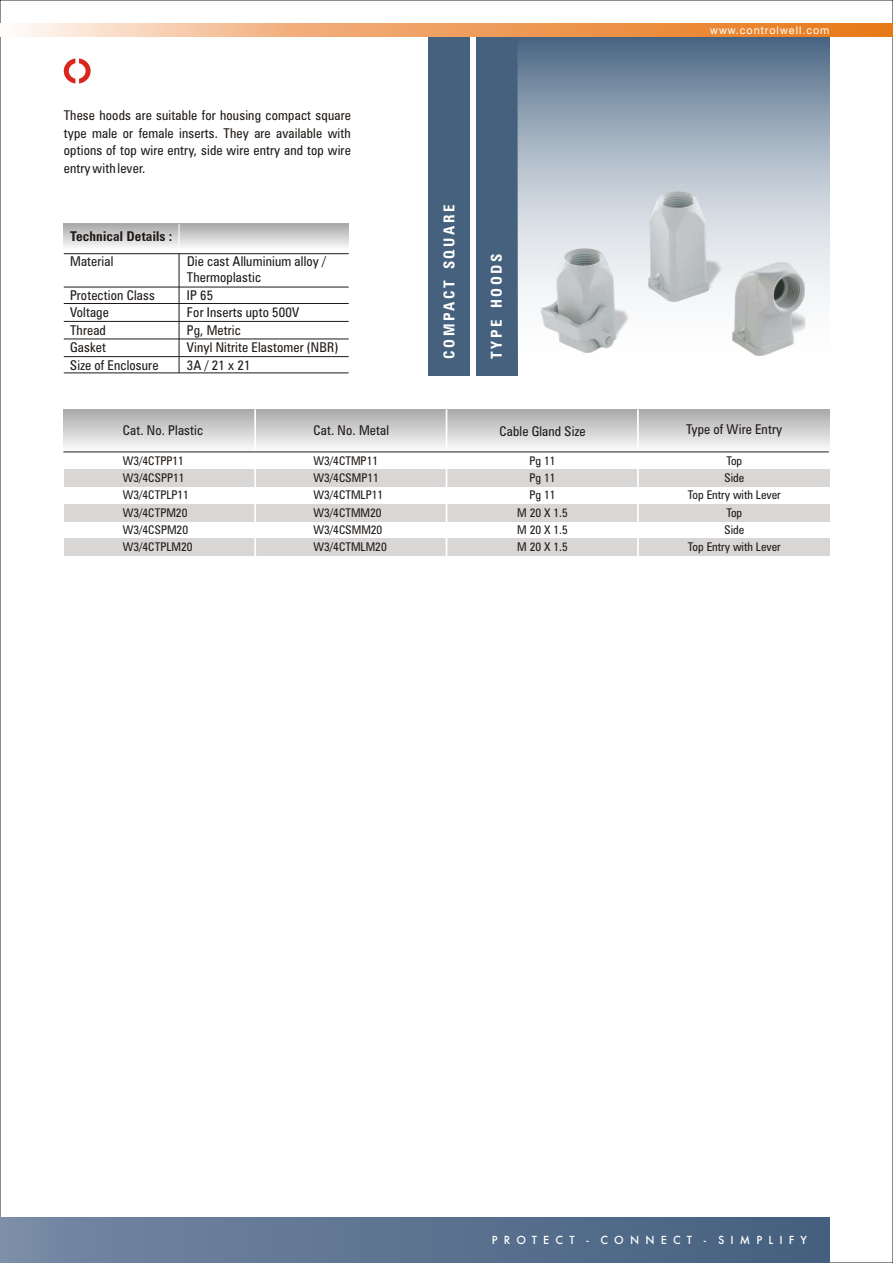
<style>
.page{position:relative;width:893px;height:1263px;background:#fff}
.page>*{position:absolute;margin:0;border:0;box-sizing:border-box;transform-origin:0 0}
.t1{font:700 condensed 15px "Zurich BT";letter-spacing:.17em;color:#fff}
.t2{font:condensed 13.5px/17.9px "Zurich BT";letter-spacing:.01em;color:#1f1a17}
.t3{font:700 condensed 13.5px "Zurich BT";letter-spacing:.01em;color:#1f1a17}
.t4{font:500 12.3px "Futura TEE";letter-spacing:.505em;color:#fff}
.t5{font:condensed 12px/17.2px "Zurich BT";color:#1f1a17;text-align:center}
.t6{font:10.65px "Swiss 721 BT";letter-spacing:.095em;color:#fff}
</style>
<div class="page">
<div style="left:476px;top:36px;width:41px;height:340px;background:#45617d"></div>
<div style="left:428px;top:36px;width:41px;height:340px;background:#45617d"></div>
<svg style="left:517px;top:36px;width:312px;height:340px"></svg>
<svg style="left:18px;top:24px;width:875px;height:12px;background:#f0a76c"></svg>
<svg style="left:64px;top:58px;width:27px;height:25px"></svg>
<div style="left:64px;top:409px;width:765px;height:43px;background:linear-gradient(to bottom,#a9a8a8,#fdfdfd)"></div>
<div style="left:64px;top:470px;width:765px;height:17px;background:#d9d6d6"></div>
<div style="left:64px;top:504px;width:765px;height:17px;background:#d9d6d6"></div>
<div style="left:64px;top:539px;width:765px;height:17px;background:#d9d6d6"></div>
<hr style="left:254px;top:409px;width:2px;height:149px;background:#fff">
<hr style="left:446px;top:409px;width:1px;height:149px;background:#fff">
<hr style="left:637px;top:409px;width:2px;height:149px;background:#fff">
<hr style="left:63px;top:451px;width:766px;height:1px;background:#1f1a17">
<svg style="left:64px;top:224px;width:285px;height:23px;background:#cecece"></svg>
<hr style="left:64px;top:303px;width:285px;height:1px;background:#1f1a17">
<hr style="left:64px;top:321px;width:285px;height:1px;background:#1f1a17">
<hr style="left:64px;top:338px;width:285px;height:1px;background:#1f1a17">
<hr style="left:64px;top:356px;width:285px;height:1px;background:#1f1a17">
<hr style="left:64px;top:253px;width:285px;height:1px;background:#1f1a17">
<hr style="left:179px;top:254px;width:1px;height:119px;background:#1f1a17">
<svg style="left:179px;top:224px;width:1px;height:23px"></svg>
<hr style="left:64px;top:287px;width:285px;height:1px;background:#1f1a17">
<hr style="left:64px;top:372px;width:285px;height:1px;background:#1f1a17">
<img style="left:804px;top:308px;width:2px;height:40px">
<img style="left:732px;top:262px;width:72px;height:93px">
<img style="left:615px;top:308px;width:16px;height:37px">
<img style="left:647px;top:259px;width:77px;height:36px">
<img style="left:648px;top:192px;width:61px;height:109px">
<img style="left:540px;top:249px;width:75px;height:103px">
<div style="left:1px;top:1217px;width:828px;height:46px;background:linear-gradient(to right,#7689a4,#435f7d)"></div>
<p class="t2" style="left:64px;top:107px;width:289px;text-align:justify">These hoods are suitable for housing compact square type male or female inserts. They are available with options of top wire entry, side wire entry and top wire entry with lever.</p>
<p class="t3" style="left:70px;top:231px;width:104px">Technical Details :</p>
<p class="t2" style="left:70px;top:254px;width:45px">Material</p>
<p class="t2" style="left:187px;top:255px;width:141px;line-height:16.2px">Die cast Alluminium alloy /<br>Thermoplastic</p>
<p class="t2" style="left:70px;top:287px;width:86px">Protection Class</p>
<p class="t2" style="left:187px;top:287px;width:28px">IP 65</p>
<p class="t2" style="left:70px;top:305px;width:40px">Voltage</p>
<p class="t2" style="left:187px;top:305px;width:114px">For Inserts upto 500V</p>
<p class="t2" style="left:70px;top:322px;width:37px">Thread</p>
<p class="t2" style="left:187px;top:322px;width:56px">Pg, Metric</p>
<p class="t2" style="left:70px;top:340px;width:37px">Gasket</p>
<p class="t2" style="left:187px;top:340px;width:153px">Vinyl Nitrite Elastomer (NBR)</p>
<p class="t2" style="left:70px;top:357px;width:90px">Size of Enclosure</p>
<p class="t2" style="left:187px;top:357px;width:65px">3A / 21 x 21</p>
<p class="t2" style="left:123px;top:423px;width:82px">Cat. No. Plastic</p>
<p class="t5" style="left:123px;top:453px;width:71px;text-align:left">W3/4CTPP11<br>W3/4CSPP11<br>W3/4CTPLP11<br>W3/4CTPM20<br>W3/4CSPM20<br>W3/4CTPLM20</p>
<p class="t2" style="left:314px;top:423px;width:77px">Cat. No. Metal</p>
<p class="t5" style="left:314px;top:453px;width:75px;text-align:left">W3/4CTMP11<br>W3/4CSMP11<br>W3/4CTMLP11<br>W3/4CTMM20<br>W3/4CSMM20<br>W3/4CTMLM20</p>
<p class="t1" style="left:443px;top:359px;width:155px;rotate:-90deg">COMPACT SQUARE</p>
<p class="t1" style="left:490px;top:359px;width:107px;rotate:-90deg">TYPE HOODS</p>
<p class="t2" style="left:499px;top:423px;width:88px">Cable Gland Size</p>
<p class="t5" style="left:517px;top:453px;width:52px">Pg 11<br>Pg 11<br>Pg 11<br>M 20 X 1.5<br>M 20 X 1.5<br>M 20 X 1.5</p>
<p class="t6" style="left:710px;top:26px;width:121px">www.controlwell.com</p>
<p class="t2" style="left:686px;top:422px;width:98px">Type of Wire Entry</p>
<p class="t5" style="left:688px;top:453px;width:94px">Top<br>Side<br>Top Entry with Lever<br>Top<br>Side<br>Top Entry with Lever</p>
<p class="t4" style="left:492px;top:1235px;width:317px">PROTECT - CONNECT - SIMPLIFY</p>
</div>
